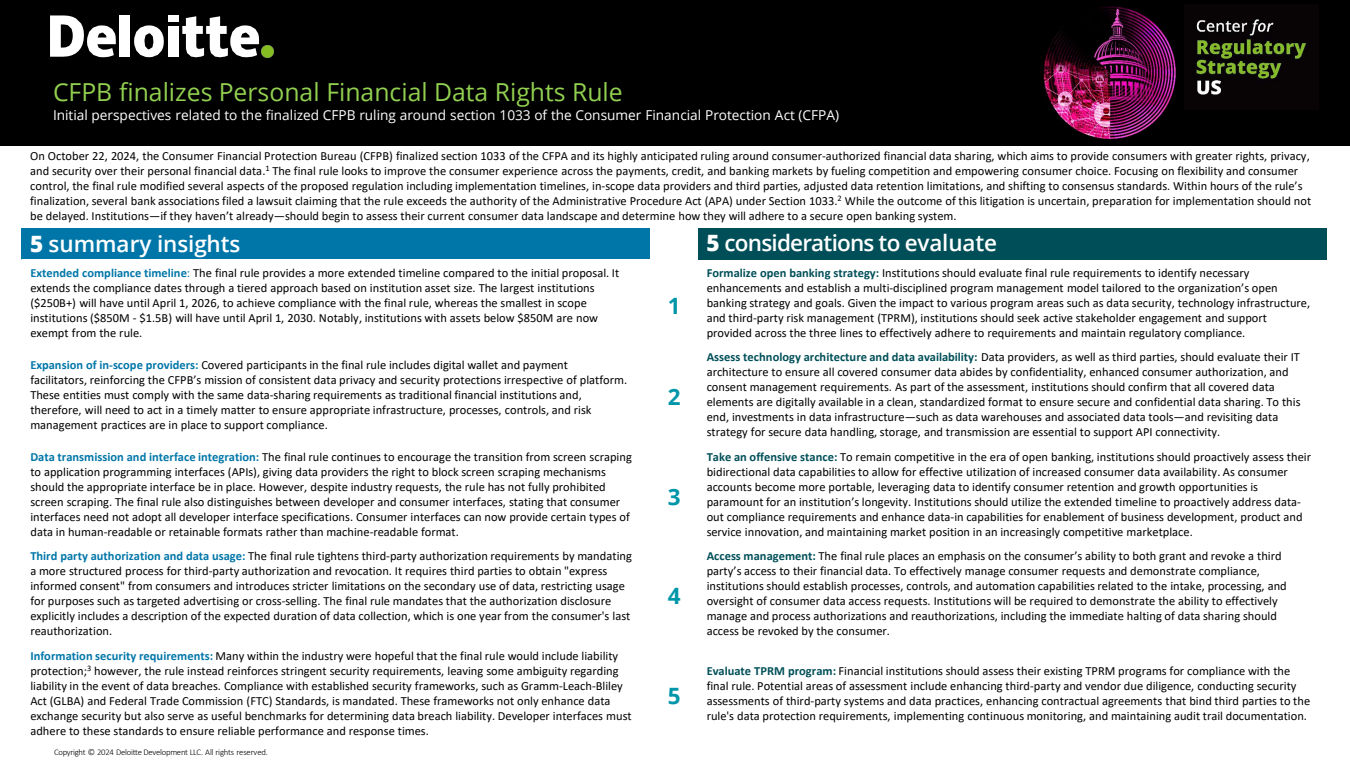
<style>
.page{position:relative;width:1350px;height:765px;background:#fff}
.page>*{position:absolute;margin:0;border:0;box-sizing:border-box;transform-origin:0 0}
.t1{font:24.75px "Open Sans";color:#92d050}
.t2{font:600 22.5px "Open Sans";letter-spacing:-.03em;color:#fff}
.t3{font:600 22.5px "Open Sans";letter-spacing:-.01em;color:#fff}
.t4{font:700 22.5px "Open Sans";color:#0096a9}
.t5{font:13.62px "Open Sans";color:#fff}
.t6{font:12.5px/15px "Calibri";color:#000}
.t7{font:300 8.75px "Calibri";letter-spacing:-.03em;color:#000}
.s1{font-weight:800}
.s2{font-weight:700;color:#0076a8}
.s3{color:#0076a8}
.s4{font-weight:700;color:#004f58}
</style>
<div class="page">
<div style="left:0;top:0;width:1350px;height:145px;background:#000"></div>
<svg style="left:50px;top:15px;width:66px;height:42px"></svg>
<div style="left:120px;top:15px;width:10px;height:42px;background:#fff"></div>
<svg style="left:134px;top:25px;width:30px;height:32px"></svg>
<div style="left:168px;top:26px;width:10px;height:31px;background:#fff"></div>
<div style="left:168px;top:15px;width:10px;height:7px;background:#fff"></div>
<svg style="left:182px;top:16px;width:91px;height:41px"></svg>
<img style="left:1194px;top:19px;width:114px;height:76px">
<div style="left:21px;top:228px;width:629px;height:32px;background:#0076a8"></div>
<div style="left:698px;top:228px;width:628px;height:32px;background:#004f58"></div>
<hr style="left:21px;top:259px;width:629px;height:1px;background:#fff">
<img style="left:1043px;top:6px;width:133px;height:134px">
<h1 class="t1" style="left:53px;top:75px;width:571px">CFPB finalizes Personal Financial Data Rights Rule</h1>
<h1 class="t5" style="left:53px;top:106px;width:788px">Initial perspectives related to the finalized CFPB ruling around section 1033 of the Consumer Financial Protection Act (CFPA)</h1>
<p class="t6" style="left:30px;top:148px;width:1283px">On October 22, 2024, the Consumer Financial Protection Bureau (CFPB) finalized section 1033 of the CFPA and its highly anticipated ruling around consumer-authorized financial data sharing, which aims to provide consumers with greater rights, privacy, and security over their personal financial data.<sup>1</sup> The final rule looks to improve the consumer experience across the payments, credit, and banking markets by fueling competition and empowering consumer choice. Focusing on flexibility and consumer control, the final rule modified several aspects of the proposed regulation including implementation timelines, in-scope data providers and third parties, adjusted data retention limitations, and shifting to consensus standards. Within hours of the rule’s finalization, several bank associations filed a lawsuit claiming that the rule exceeds the authority of the Administrative Procedure Act (APA) under Section 1033.<sup>2</sup> While the outcome of this litigation is uncertain, preparation for implementation should not be delayed. Institutions—if they haven’t already—should begin to assess their current consumer data landscape and determine how they will adhere to a secure open banking system.</p>
<p class="t3" style="left:30px;top:228px;width:212px"><span class="s1">5</span> summary insights</p>
<p class="t2" style="left:707px;top:227px;width:292px"><span class="s1">5</span> considerations to evaluate</p>
<p class="t6" style="left:30px;top:265px;width:590px"><span class="s2">Extended compliance timeline</span><span class="s3">:</span> The final rule provides a more extended timeline compared to the initial proposal. It extends the compliance dates through a tiered approach based on institution asset size. The largest institutions ($250B+) will have until April 1, 2026, to achieve compliance with the final rule, whereas the smallest in scope institutions ($850M - $1.5B) will have until April 1, 2030. Notably, institutions with assets below $850M are now exempt from the rule.</p>
<p class="t6" style="left:707px;top:265px;width:605px"><span class="s4">Formalize open banking strategy:</span> Institutions should evaluate final rule requirements to identify necessary enhancements and establish a multi-disciplined program management model tailored to the organization’s open banking strategy and goals. Given the impact to various program areas such as data security, technology infrastructure, and third-party risk management (TPRM), institutions should seek active stakeholder engagement and support provided across the three lines to effectively adhere to requirements and maintain regulatory compliance.</p>
<p class="t4" style="left:668px;top:290px;width:14px">1</p>
<p class="t6" style="left:30px;top:357px;width:598px"><span class="s2">Expansion of in-scope providers:</span> Covered participants in the final rule includes digital wallet and payment facilitators, reinforcing the CFPB’s mission of consistent data privacy and security protections irrespective of platform.<br>These entities must comply with the same data-sharing requirements as traditional financial institutions and, therefore, will need to act in a timely matter to ensure appropriate infrastructure, processes, controls, and risk management practices are in place to support compliance.</p>
<p class="t6" style="left:30px;top:449px;width:603px"><span class="s2">Data transmission and interface integration:</span> The final rule continues to encourage the transition from screen scraping to application programming interfaces (APIs), giving data providers the right to block screen scraping mechanisms should the appropriate interface be in place. However, despite industry requests, the rule has not fully prohibited screen scraping. The final rule also distinguishes between developer and consumer interfaces, stating that consumer interfaces need not adopt all developer interface specifications. Consumer interfaces can now provide certain types of data in human-readable or retainable formats rather than machine-readable format.</p>
<p class="t6" style="left:30px;top:548px;width:603px"><span class="s2">Third party authorization and data usage:</span> The final rule tightens third-party authorization requirements by mandating a more structured process for third-party authorization and revocation. It requires third parties to obtain "express informed consent" from consumers and introduces stricter limitations on the secondary use of data, restricting usage for purposes such as targeted advertising or cross-selling. The final rule mandates that the authorization disclosure explicitly includes a description of the expected duration of data collection, which is one year from the consumer's last reauthorization.</p>
<p class="t6" style="left:30px;top:648px;width:603px"><span class="s2">Information security requirements:</span> Many within the industry were hopeful that the final rule would include liability protection;<sup>3</sup> however, the rule instead reinforces stringent security requirements, leaving some ambiguity regarding liability in the event of data breaches. Compliance with established security frameworks, such as Gramm-Leach-Bliley Act (GLBA) and Federal Trade Commission (FTC) Standards, is mandated. These frameworks not only enhance data exchange security but also serve as useful benchmarks for determining data breach liability. Developer interfaces must adhere to these standards to ensure reliable performance and response times.</p>
<p class="t7" style="left:54px;top:746px;width:215px">Copyright © 2024 Deloitte Development LLC. All rights reserved.</p>
<p class="t4" style="left:668px;top:381px;width:14px">2</p>
<p class="t4" style="left:668px;top:481px;width:14px">3</p>
<p class="t4" style="left:668px;top:580px;width:14px">4</p>
<p class="t4" style="left:668px;top:680px;width:14px">5</p>
<p class="t6" style="left:707px;top:349px;width:595px"><span class="s4">Assess technology architecture and data availability:</span> Data providers, as well as third parties, should evaluate their IT architecture to ensure all covered consumer data abides by confidentiality, enhanced consumer authorization, and consent management requirements. As part of the assessment, institutions should confirm that all covered data elements are digitally available in a clean, standardized format to ensure secure and confidential data sharing. To this end, investments in data infrastructure—such as data warehouses and associated data tools—and revisiting data strategy for secure data handling, storage, and transmission are essential to support API connectivity.</p>
<p class="t6" style="left:707px;top:449px;width:606px"><span class="s4">Take an offensive stance:</span> To remain competitive in the era of open banking, institutions should proactively assess their bidirectional data capabilities to allow for effective utilization of increased consumer data availability. As consumer accounts become more portable, leveraging data to identify consumer retention and growth opportunities is paramount for an institution’s longevity. Institutions should utilize the extended timeline to proactively address data&shy;out compliance requirements and enhance data-in capabilities for enablement of business development, product and service innovation, and maintaining market position in an increasingly competitive marketplace.</p>
<p class="t6" style="left:707px;top:548px;width:582px"><span class="s4">Access management:</span> The final rule places an emphasis on the consumer’s ability to both grant and revoke a third party’s access to their financial data. To effectively manage consumer requests and demonstrate compliance, institutions should establish processes, controls, and automation capabilities related to the intake, processing, and oversight of consumer data access requests. Institutions will be required to demonstrate the ability to effectively manage and process authorizations and reauthorizations, including the immediate halting of data sharing should access be revoked by the consumer.</p>
<p class="t6" style="left:707px;top:663px;width:605px"><span class="s4">Evaluate TPRM program:</span> Financial institutions should assess their existing TPRM programs for compliance with the final rule. Potential areas of assessment include enhancing third-party and vendor due diligence, conducting security assessments of third-party systems and data practices, enhancing contractual agreements that bind third parties to the rule's data protection requirements, implementing continuous monitoring, and maintaining audit trail documentation.</p>
</div>
